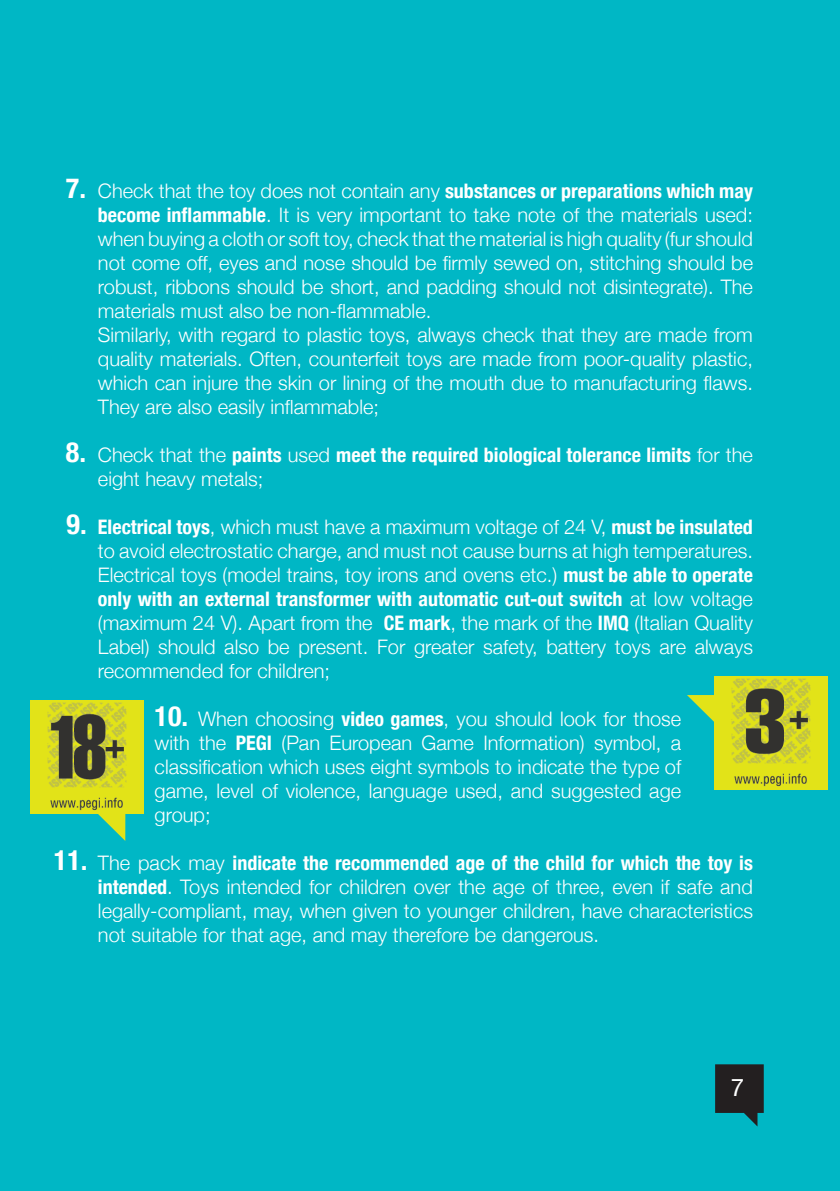
<style>
.page{position:relative;width:840px;height:1191px;background:#fff}
.page>*{position:absolute;margin:0;border:0;box-sizing:border-box;transform-origin:0 0}
.t1{font:24px "Helvetica Neue";color:#fff}
.t2{font:300 20px/24px "Helvetica Neue";color:#fff;text-align:justify}
.t3{font:700 condensed 20px/24px "Helvetica Neue";color:#fff}
.s1{font-weight:700;font-stretch:condensed;font-size:28px}
.s2{font-weight:700;font-stretch:condensed}
.s3{font-size:28px}
.s4{font-weight:300;font-stretch:normal}
</style>
<div class="page">
<div style="left:0;top:0;width:839px;height:1191px;background:#00b7c5"></div>
<svg style="left:715px;top:1064px;width:48px;height:62px"></svg>
<svg style="left:98px;top:814px;width:27px;height:27px"></svg>
<div style="left:30px;top:700px;width:113px;height:114px;background:#e2e318"></div>
<img style="left:47px;top:702px;width:79px;height:109px">
<svg style="left:687px;top:695px;width:26px;height:26px"></svg>
<div style="left:713px;top:676px;width:114px;height:113px;background:#e2e318"></div>
<img style="left:731px;top:678px;width:78px;height:109px">
<p class="t2" style="left:98px;top:178px;width:656px;text-align:left;text-indent:-32px"><span class="s1">7.</span> Check that the toy does not contain any <span class="s2">substances or preparations which may become inflammable</span>. It is very important to take note of the materials used: when buying a cloth or soft toy, check that the material is high quality (fur should not come off, eyes and nose should be firmly sewed on, stitching should be robust, ribbons should be short, and padding should not disintegrate). The materials must also be non-flammable.<br>Similarly, with regard to plastic toys, always check that they are made from quality materials. Often, counterfeit toys are made from poor-quality plastic, which can injure the skin or lining of the mouth due to manufacturing flaws.<br>They are also easily inflammable;</p>
<p class="t3" style="left:98px;top:442px;width:656px;text-indent:-32px"><span class="s3">8.</span> <span class="s4">Check that the</span> paints <span class="s4">used</span> meet the required biological tolerance limits <span class="s4">for the eight heavy metals;</span></p>
<p class="t2" style="left:98px;top:514px;width:656px;text-indent:-31px"><span class="s1">9.</span> <span class="s2">Electrical toys</span>, which must have a maximum voltage of 24 V, <span class="s2">must be insulated </span>to avoid electrostatic charge, and must not cause burns at high temperatures.<br>Electrical toys (model trains, toy irons and ovens etc.) <span class="s2">must be able to operate only with an external transformer with automatic cut-out switch</span> at low voltage (maximum 24 V). Apart from the <span class="s2">CE mark</span>, the mark of the <span class="s2">IMQ</span> (Italian Quality Label) should also be present. For greater safety, battery toys are always recommended for children;</p>
<p class="t2" style="left:154px;top:706px;width:528px"><span class="s1">10.</span> When choosing <span class="s2">video games</span>, you should look for those with the <span class="s2">PEGI</span> (Pan European Game Information) symbol, a classification which uses eight symbols to indicate the type of game, level of violence, language used, and suggested age group;</p>
<p class="t2" style="left:98px;top:850px;width:656px;text-indent:-44px"><span class="s1">11.</span> The pack may <span class="s2">indicate the recommended age of the child for which the toy is intended</span>. Toys intended for children over the age of three, even if safe and legally-compliant, may, when given to younger children, have characteristics not suitable for that age, and may therefore be dangerous.</p>
<p class="t1" style="left:730px;top:1073px;width:15px">7</p>
</div>
